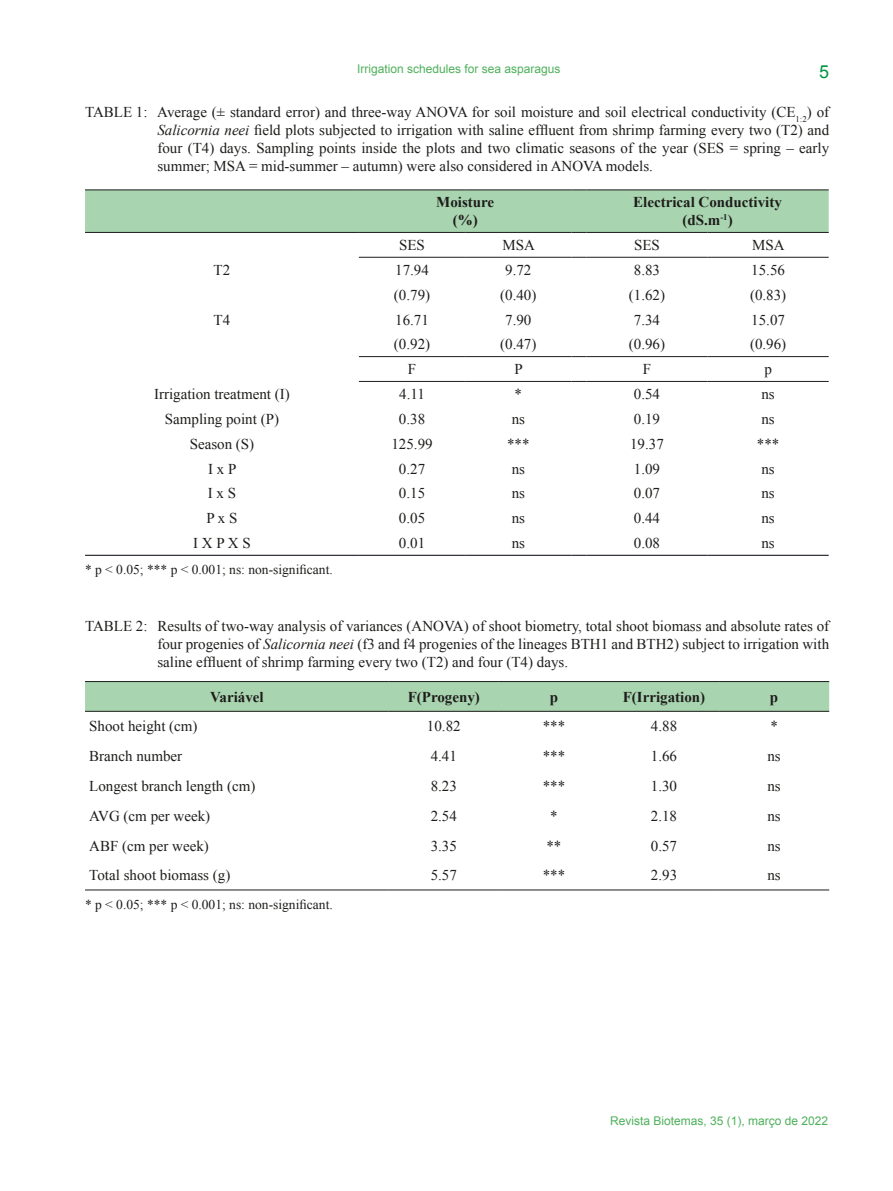
<style>
.page{position:relative;width:893px;height:1191px;background:#fff}
.page>*{position:absolute;margin:0;border:0;box-sizing:border-box;transform-origin:0 0}
.t1{font:18px "Arial";color:#009641}
.t2{font:15px/18px "Times New Roman";color:#1d1d1b;text-align:justify}
.t3{font:700 15px/18px "Times New Roman";color:#1d1d1b;text-align:center}
.t4{font:13.5px "Times New Roman";color:#1d1d1b}
.t5{font:12px "Arial";color:#4eb05b}
.s1{font-style:italic}
</style>
<div class="page">
<svg style="left:85px;top:189px;width:744px;height:44px;background:#a4cdaa"></svg>
<hr style="left:586px;top:232px;width:122px;height:1px;background:#1d1d1b">
<hr style="left:708px;top:232px;width:121px;height:1px;background:#1d1d1b">
<hr style="left:359px;top:257px;width:106px;height:1px;background:#1d1d1b">
<hr style="left:465px;top:257px;width:106px;height:1px;background:#1d1d1b">
<svg style="left:571px;top:257px;width:15px;height:1px"></svg>
<hr style="left:586px;top:257px;width:122px;height:1px;background:#1d1d1b">
<hr style="left:708px;top:257px;width:121px;height:1px;background:#1d1d1b">
<hr style="left:359px;top:356px;width:106px;height:1px;background:#1d1d1b">
<hr style="left:465px;top:356px;width:106px;height:1px;background:#1d1d1b">
<svg style="left:571px;top:356px;width:15px;height:1px"></svg>
<hr style="left:586px;top:356px;width:122px;height:1px;background:#1d1d1b">
<hr style="left:708px;top:356px;width:121px;height:1px;background:#1d1d1b">
<hr style="left:359px;top:381px;width:106px;height:1px;background:#1d1d1b">
<hr style="left:465px;top:381px;width:106px;height:1px;background:#1d1d1b">
<svg style="left:571px;top:381px;width:15px;height:1px"></svg>
<hr style="left:586px;top:381px;width:122px;height:1px;background:#1d1d1b">
<hr style="left:708px;top:381px;width:121px;height:1px;background:#1d1d1b">
<hr style="left:85px;top:555px;width:274px;height:1px;background:#00000a">
<hr style="left:359px;top:555px;width:106px;height:1px;background:#00000a">
<hr style="left:465px;top:555px;width:106px;height:1px;background:#00000a">
<svg style="left:571px;top:555px;width:15px;height:1px"></svg>
<hr style="left:586px;top:555px;width:122px;height:1px;background:#00000a">
<hr style="left:708px;top:555px;width:121px;height:1px;background:#00000a">
<div style="left:85px;top:682px;width:744px;height:29px;background:#a9d4b0"></div>
<hr style="left:85px;top:681px;width:304px;height:1px;background:#1d1d1b">
<hr style="left:389px;top:681px;width:110px;height:1px;background:#1d1d1b">
<hr style="left:499px;top:681px;width:110px;height:1px;background:#1d1d1b">
<hr style="left:609px;top:681px;width:110px;height:1px;background:#1d1d1b">
<hr style="left:719px;top:681px;width:110px;height:1px;background:#1d1d1b">
<hr style="left:85px;top:711px;width:304px;height:1px;background:#1d1d1b">
<hr style="left:389px;top:711px;width:110px;height:1px;background:#1d1d1b">
<hr style="left:499px;top:711px;width:110px;height:1px;background:#1d1d1b">
<hr style="left:609px;top:711px;width:110px;height:1px;background:#1d1d1b">
<hr style="left:719px;top:711px;width:110px;height:1px;background:#1d1d1b">
<hr style="left:85px;top:889px;width:304px;height:1px;background:#1d1d1b">
<hr style="left:389px;top:889px;width:110px;height:1px;background:#1d1d1b">
<hr style="left:499px;top:889px;width:110px;height:1px;background:#1d1d1b">
<hr style="left:609px;top:889px;width:110px;height:1px;background:#1d1d1b">
<hr style="left:719px;top:889px;width:110px;height:1px;background:#1d1d1b">
<p class="t5" style="left:357px;top:64px;width:205px">Irrigation schedules for sea asparagus</p>
<p class="t2" style="left:157px;top:104px;width:673px;text-indent:-72px">TABLE 1: Average (± standard error) and three-way ANOVA for soil moisture and soil electrical conductivity (CE<sub>1:2</sub>) of <span class="s1">Salicornia neei</span> field plots subjected to irrigation with saline effluent from shrimp farming every two (T2) and four (T4) days. Sampling points inside the plots and two climatic seasons of the year (SES = spring – early summer; MSA = mid-summer – autumn) were also considered in ANOVA models.</p>
<p class="t3" style="left:436px;top:195px;width:60px">Moisture (%)</p>
<p class="t3" style="left:633px;top:193px;width:150px">Electrical Conductivity (dS.m<sup>-1</sup>)</p>
<p class="t2" style="left:399px;top:237px;width:27px">SES</p>
<p class="t2" style="left:502px;top:237px;width:34px">MSA</p>
<p class="t2" style="left:634px;top:237px;width:27px">SES</p>
<p class="t2" style="left:752px;top:237px;width:34px">MSA</p>
<p class="t2" style="left:214px;top:262px;width:18px">T2</p>
<p class="t2" style="left:395px;top:262px;width:35px">17.94</p>
<p class="t2" style="left:505px;top:262px;width:28px">9.72</p>
<p class="t2" style="left:634px;top:262px;width:28px">8.83</p>
<p class="t2" style="left:751px;top:262px;width:35px">15.56</p>
<p class="t2" style="left:394px;top:287px;width:38px">(0.79)</p>
<p class="t2" style="left:500px;top:287px;width:38px">(0.40)</p>
<p class="t2" style="left:629px;top:287px;width:38px">(1.62)</p>
<p class="t2" style="left:750px;top:287px;width:38px">(0.83)</p>
<p class="t2" style="left:214px;top:312px;width:18px">T4</p>
<p class="t2" style="left:395px;top:312px;width:35px">16.71</p>
<p class="t2" style="left:505px;top:312px;width:28px">7.90</p>
<p class="t2" style="left:634px;top:312px;width:28px">7.34</p>
<p class="t2" style="left:751px;top:312px;width:35px">15.07</p>
<p class="t2" style="left:394px;top:337px;width:38px">(0.92)</p>
<p class="t2" style="left:500px;top:337px;width:38px">(0.47)</p>
<p class="t2" style="left:629px;top:337px;width:38px">(0.96)</p>
<p class="t2" style="left:750px;top:337px;width:38px">(0.96)</p>
<p class="t2" style="left:408px;top:361px;width:10px">F</p>
<p class="t2" style="left:514px;top:361px;width:10px">P</p>
<p class="t2" style="left:643px;top:361px;width:10px">F</p>
<p class="t2" style="left:764px;top:361px;width:9px">p</p>
<p class="t2" style="left:154px;top:386px;width:137px">Irrigation treatment (I)</p>
<p class="t2" style="left:399px;top:386px;width:27px">4.11</p>
<p class="t2" style="left:515px;top:386px;width:9px">*</p>
<p class="t2" style="left:634px;top:386px;width:28px">0.54</p>
<p class="t2" style="left:761px;top:386px;width:15px">ns</p>
<p class="t2" style="left:165px;top:411px;width:116px">Sampling point (P)</p>
<p class="t2" style="left:399px;top:411px;width:28px">0.38</p>
<p class="t2" style="left:512px;top:411px;width:15px">ns</p>
<p class="t2" style="left:634px;top:411px;width:28px">0.19</p>
<p class="t2" style="left:761px;top:411px;width:15px">ns</p>
<p class="t2" style="left:190px;top:436px;width:66px">Season (S)</p>
<p class="t2" style="left:391px;top:436px;width:43px">125.99</p>
<p class="t2" style="left:507px;top:436px;width:24px">***</p>
<p class="t2" style="left:630px;top:436px;width:35px">19.37</p>
<p class="t2" style="left:757px;top:436px;width:24px">***</p>
<p class="t2" style="left:208px;top:461px;width:30px">I x P</p>
<p class="t2" style="left:399px;top:461px;width:28px">0.27</p>
<p class="t2" style="left:512px;top:461px;width:15px">ns</p>
<p class="t2" style="left:634px;top:461px;width:28px">1.09</p>
<p class="t2" style="left:761px;top:461px;width:15px">ns</p>
<p class="t2" style="left:208px;top:486px;width:30px">I x S</p>
<p class="t2" style="left:399px;top:486px;width:28px">0.15</p>
<p class="t2" style="left:512px;top:486px;width:15px">ns</p>
<p class="t2" style="left:634px;top:486px;width:28px">0.07</p>
<p class="t2" style="left:761px;top:486px;width:15px">ns</p>
<p class="t2" style="left:206px;top:510px;width:33px">P x S</p>
<p class="t2" style="left:399px;top:510px;width:28px">0.05</p>
<p class="t2" style="left:512px;top:510px;width:15px">ns</p>
<p class="t2" style="left:634px;top:510px;width:28px">0.44</p>
<p class="t2" style="left:761px;top:510px;width:15px">ns</p>
<p class="t2" style="left:193px;top:535px;width:59px">I X P X S</p>
<p class="t2" style="left:399px;top:535px;width:28px">0.01</p>
<p class="t2" style="left:512px;top:535px;width:15px">ns</p>
<p class="t2" style="left:634px;top:535px;width:28px">0.08</p>
<p class="t2" style="left:761px;top:535px;width:15px">ns</p>
<p class="t4" style="left:85px;top:561px;width:249px">* p &lt; 0.05; *** p &lt; 0.001; ns: non-significant.</p>
<p class="t1" style="left:819px;top:64px;width:12px">5</p>
<p class="t2" style="left:157px;top:618px;width:673px;text-indent:-72px">TABLE 2: Results of two-way analysis of variances (ANOVA) of shoot biometry, total shoot biomass and absolute rates of four progenies of <span class="s1">Salicornia neei</span> (f3 and f4 progenies of the lineages BTH1 and BTH2) subject to irrigation with saline effluent of shrimp farming every two (T2) and four (T4) days.</p>
<p class="t3" style="left:210px;top:687px;width:55px">Variável</p>
<p class="t3" style="left:408px;top:687px;width:74px">F(Progeny)</p>
<p class="t3" style="left:550px;top:687px;width:10px">p</p>
<p class="t3" style="left:623px;top:687px;width:84px">F(Irrigation)</p>
<p class="t3" style="left:770px;top:687px;width:10px">p</p>
<p class="t2" style="left:89px;top:719px;width:110px">Shoot height (cm)</p>
<p class="t2" style="left:427px;top:719px;width:35px">10.82</p>
<p class="t2" style="left:543px;top:719px;width:24px">***</p>
<p class="t2" style="left:651px;top:719px;width:28px">4.88</p>
<p class="t2" style="left:770px;top:719px;width:9px">*</p>
<p class="t2" style="left:89px;top:748px;width:94px">Branch number</p>
<p class="t2" style="left:431px;top:748px;width:28px">4.41</p>
<p class="t2" style="left:543px;top:748px;width:24px">***</p>
<p class="t2" style="left:651px;top:748px;width:28px">1.66</p>
<p class="t2" style="left:767px;top:748px;width:15px">ns</p>
<p class="t2" style="left:89px;top:778px;width:168px">Longest branch length (cm)</p>
<p class="t2" style="left:431px;top:778px;width:28px">8.23</p>
<p class="t2" style="left:543px;top:778px;width:24px">***</p>
<p class="t2" style="left:651px;top:778px;width:28px">1.30</p>
<p class="t2" style="left:767px;top:778px;width:15px">ns</p>
<p class="t2" style="left:89px;top:808px;width:122px">AVG (cm per week)</p>
<p class="t2" style="left:431px;top:808px;width:28px">2.54</p>
<p class="t2" style="left:550px;top:808px;width:9px">*</p>
<p class="t2" style="left:651px;top:808px;width:28px">2.18</p>
<p class="t2" style="left:767px;top:808px;width:15px">ns</p>
<p class="t2" style="left:89px;top:838px;width:121px">ABF (cm per week)</p>
<p class="t2" style="left:431px;top:838px;width:28px">3.35</p>
<p class="t2" style="left:546px;top:838px;width:16px">**</p>
<p class="t2" style="left:651px;top:838px;width:28px">0.57</p>
<p class="t2" style="left:767px;top:838px;width:15px">ns</p>
<p class="t2" style="left:89px;top:867px;width:143px">Total shoot biomass (g)</p>
<p class="t2" style="left:431px;top:867px;width:28px">5.57</p>
<p class="t2" style="left:543px;top:867px;width:24px">***</p>
<p class="t2" style="left:651px;top:867px;width:28px">2.93</p>
<p class="t2" style="left:767px;top:867px;width:15px">ns</p>
<p class="t4" style="left:85px;top:895px;width:249px">* p &lt; 0.05; *** p &lt; 0.001; ns: non-significant.</p>
<p class="t5" style="left:610px;top:1116px;width:220px">Revista Biotemas, 35 (1), março de 2022</p>
</div>
